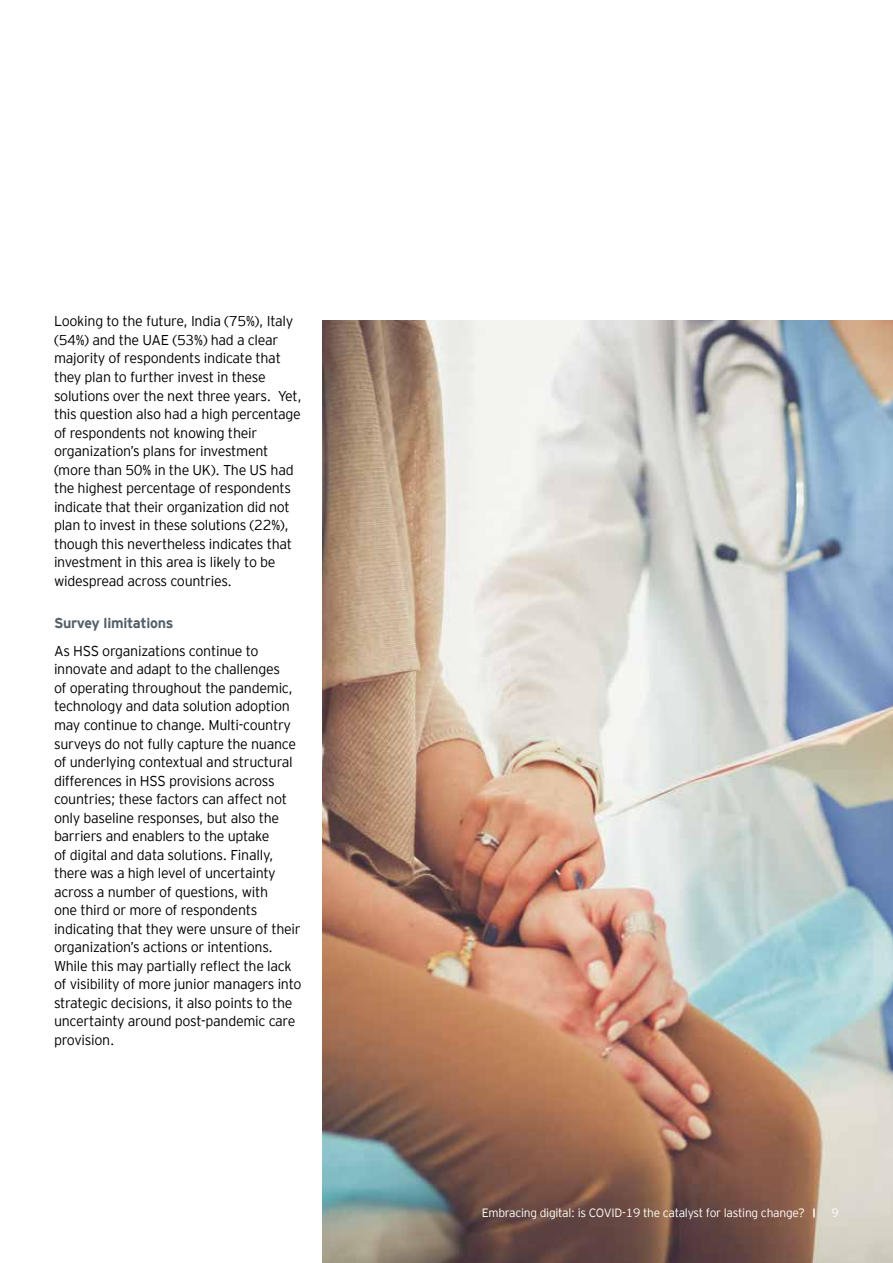
<style>
.page{position:relative;width:893px;height:1263px;background:#fff}
.page>*{position:absolute;margin:0;border:0;box-sizing:border-box;transform-origin:0 0}
.t1{font:300 14.25px/18.5px "EY Interstate";letter-spacing:-.02em;color:#000}
.t2{font:700 14.25px "EY Interstate";letter-spacing:-.02em;color:#54606b}
.t3{font:300 12px "EY Interstate";letter-spacing:-.02em;color:#fff}
</style>
<div class="page">
<img style="left:323px;top:320px;width:570px;height:943px">
<svg style="left:813px;top:1208px;width:2px;height:9px"></svg>
<p class="t1" style="left:54px;top:311px;width:249px">Looking to the future, India (75%), Italy (54%) and the UAE (53%) had a clear majority of respondents indicate that they plan to further invest in these solutions over the next three years. Yet, this question also had a high percentage of respondents not knowing their organization’s plans for investment (more than 50% in the UK). The US had the highest percentage of respondents indicate that their organization did not plan to invest in these solutions (22%), though this nevertheless indicates that investment in this area is likely to be widespread across countries.</p>
<p class="t2" style="left:54px;top:613px;width:121px">Survey limitations</p>
<p class="t1" style="left:54px;top:641px;width:249px">As HSS organizations continue to innovate and adapt to the challenges<br>of operating throughout the pandemic, technology and data solution adoption may continue to change. Multi-country surveys do not fully capture the nuance of underlying contextual and structural differences in HSS provisions across countries; these factors can affect not only baseline responses, but also the barriers and enablers to the uptake<br>of digital and data solutions. Finally, there was a high level of uncertainty across a number of questions, with<br>one third or more of respondents indicating that they were unsure of their organization’s actions or intentions.<br>While this may partially reflect the lack of visibility of more junior managers into strategic decisions, it also points to the uncertainty around post-pandemic care provision.</p>
<p class="t3" style="left:482px;top:1204px;width:325px">Embracing digital: is COVID-19 the catalyst for lasting change?</p>
<p class="t3" style="left:831px;top:1204px;width:9px">9</p>
</div>
